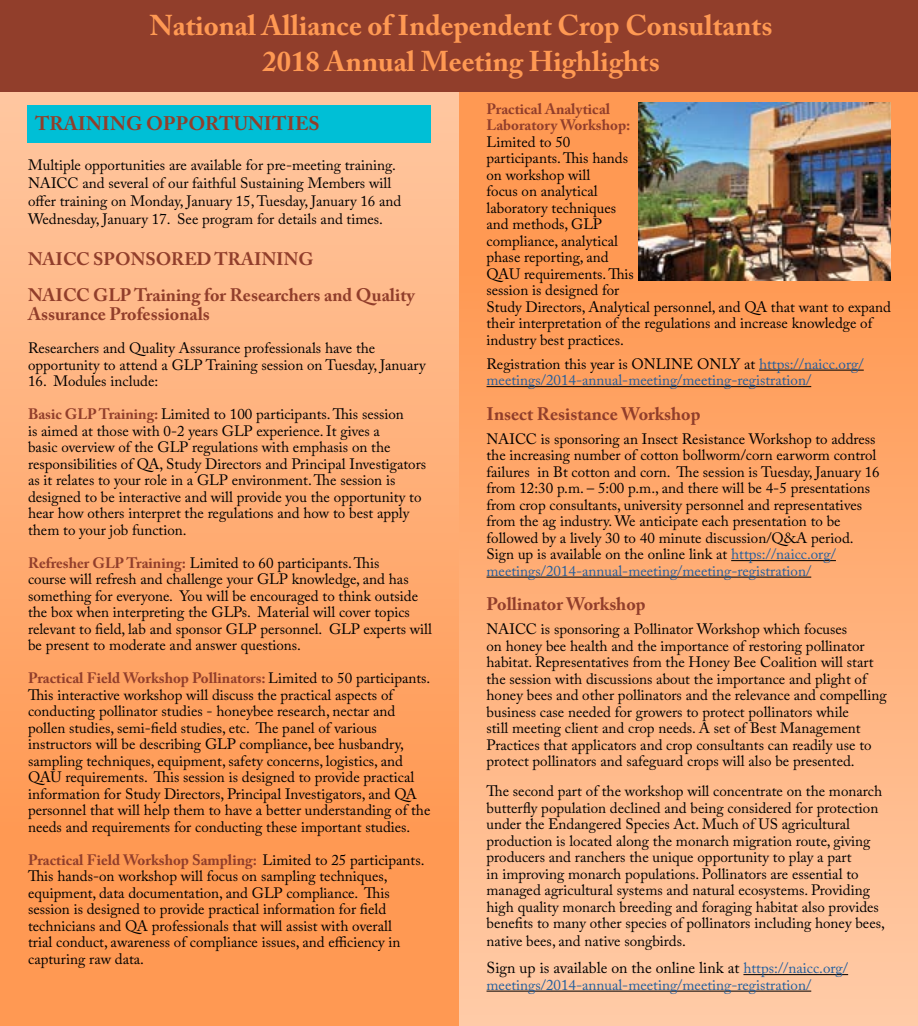
<style>
.page{position:relative;width:918px;height:1026px;background:#fff}
.page>*{position:absolute;margin:0;border:0;box-sizing:border-box;transform-origin:0 0}
.t1{font:700 28.5px/36px "Adobe Caslon Pro";color:#ff9953;text-align:center}
.t2{font:700 19.5px "Adobe Caslon Pro";color:#913e2b}
.t3{font:700 18px/36px "Adobe Caslon Pro";color:#913e2b}
.t4{font:15.75px "Adobe Caslon Pro";color:#000}
.t5{font:15px/16.5px "Adobe Caslon Pro";color:#000}
.t6{font:15px/16.5px "Adobe Caslon Pro";color:#215e9e}
.t7{font:700 15px/16.5px "Adobe Caslon Pro";color:#913e2b}
.s1{font-weight:700;color:#913e2b}
.s2{color:#000}
.s3{color:#215e9e}
.s4{font-size:15px;color:#215e9e}
</style>
<div class="page">
<div style="left:0;top:0;width:460px;height:1026px;background:linear-gradient(to bottom,#ffcaa6,#ff9146)"></div>
<div style="left:459px;top:0;width:459px;height:1026px;background:linear-gradient(to bottom,#fe8c3d,#ffc9a4)"></div>
<div style="left:27px;top:105px;width:404px;height:38px;background:#00bfd6"></div>
<div style="left:0;top:0;width:918px;height:92px;background:#913e2b"></div>
<img style="left:638px;top:103px;width:253px;height:178px">
<hr style="left:759px;top:370px;width:105px;height:1px;background:#000">
<hr style="left:487px;top:386px;width:324px;height:1px;background:#000">
<hr style="left:731px;top:560px;width:105px;height:1px;background:#000">
<hr style="left:487px;top:577px;width:324px;height:1px;background:#000">
<hr style="left:743px;top:974px;width:105px;height:1px;background:#000">
<hr style="left:487px;top:991px;width:324px;height:1px;background:#000">
<h1 class="t1" style="left:150px;top:7px;width:624px">National Alliance of Independent Crop Consultants<br>2018 Annual Meeting Highlights</h1>
<h2 class="t2" style="left:35px;top:112px;width:286px">TRAINING OPPORTUNITIES</h2>
<p class="t5" style="left:28px;top:156px;width:375px;line-height:18px">Multiple opportunities are available for pre-meeting training.<br>NAICC and several of our faithful Sustaining Members will offer training on Monday, January 15, Tuesday, January 16 and Wednesday, January 17. See program for details and times.</p>
<p class="t3" style="left:28px;top:241px;width:388px">NAICC SPONSORED TRAINING<br>NAICC GLP Training for Researchers and Quality</p>
<p class="t3" style="left:28px;top:296px;width:183px">Assurance Professionals</p>
<p class="t5" style="left:28px;top:340px;width:399px">Researchers and Quality Assurance professionals have the opportunity to attend a GLP Training session on Tuesday, January</p>
<p class="t5" style="left:28px;top:373px;width:132px">16. Modules include:</p>
<p class="t5" style="left:28px;top:406px;width:400px"><span class="s1">Basic GLP Training:</span> Limited to 100 participants. This session<br>is aimed at those with 0-2 years GLP experience. It gives a<br>basic overview of the GLP regulations with emphasis on the responsibilities of QA, Study Directors and Principal Investigators as it relates to your role in a GLP environment. The session is designed to be interactive and will provide you the opportunity to hear how others interpret the regulations and how to best apply them to your job function.</p>
<p class="t5" style="left:28px;top:554px;width:405px"><span class="s1">Refresher GLP Training:</span> Limited to 60 participants. This<br>course will refresh and challenge your GLP knowledge, and has something for everyone. You will be encouraged to think outside the box when interpreting the GLPs. Material will cover topics relevant to field, lab and sponsor GLP personnel. GLP experts will be present to moderate and answer questions.</p>
<p class="t5" style="left:28px;top:670px;width:404px"><span class="s1">Practical Field Workshop Pollinators:</span> Limited to 50 participants.<br>This interactive workshop will discuss the practical aspects of conducting pollinator studies - honeybee research, nectar and pollen studies, semi-field studies, etc. The panel of various instructors will be describing GLP compliance, bee husbandry, sampling techniques, equipment, safety concerns, logistics, and QAU requirements. This session is designed to provide practical information for Study Directors, Principal Investigators, and QA personnel that will help them to have a better understanding of the needs and requirements for conducting these important studies.</p>
<p class="t5" style="left:28px;top:851px;width:398px"><span class="s1">Practical Field Workshop Sampling:</span> Limited to 25 participants.<br>This hands-on workshop will focus on sampling techniques, equipment, data documentation, and GLP compliance. This session is designed to provide practical information for field technicians and QA professionals that will assist with overall<br>trial conduct, awareness of compliance issues, and efficiency in capturing raw data.</p>
<p class="t7" style="left:487px;top:100px;width:145px">Practical Analytical<br>Laboratory Workshop:</p>
<p class="t5" style="left:487px;top:133px;width:406px">Limited to 50<br>participants. This hands<br>on workshop will<br>focus on analytical<br>laboratory techniques<br>and methods, GLP<br>compliance, analytical<br>phase reporting, and<br>QAU requirements. This<br>session is designed for<br>Study Directors, Analytical personnel, and QA that want to expand their interpretation of the regulations and increase knowledge of industry best practices.</p>
<p class="t6" style="left:487px;top:355px;width:379px"><span class="s2">Registration this year is ONLINE ONLY at</span> https://naicc.org/ meetings/2014-annual-meeting/meeting-registration/</p>
<p class="t3" style="left:487px;top:395px;width:215px">Insect Resistance Workshop</p>
<p class="t5" style="left:487px;top:430px;width:395px">NAICC is sponsoring an Insect Resistance Workshop to address the increasing number of cotton bollworm/corn earworm control failures in Bt cotton and corn. The session is Tuesday, January 16 from 12:30 p.m. – 5:00 p.m., and there will be 4-5 presentations from crop consultants, university personnel and representatives from the ag industry. We anticipate each presentation to be followed by a lively 30 to 40 minute discussion/Q&amp;A period.<br>Sign up is available on the online link at <span class="s3">https://naicc.org/ meetings/2014-annual-meeting/meeting-registration/</span></p>
<p class="t3" style="left:487px;top:586px;width:161px">Pollinator Workshop</p>
<p class="t5" style="left:487px;top:621px;width:402px">NAICC is sponsoring a Pollinator Workshop which focuses<br>on honey bee health and the importance of restoring pollinator habitat. Representatives from the Honey Bee Coalition will start the session with discussions about the importance and plight of honey bees and other pollinators and the relevance and compelling business case needed for growers to protect pollinators while<br>still meeting client and crop needs. A set of Best Management Practices that applicators and crop consultants can readily use to protect pollinators and safeguard crops will also be presented.</p>
<p class="t5" style="left:487px;top:783px;width:400px">The second part of the workshop will concentrate on the monarch butterfly population declined and being considered for protection under the Endangered Species Act. Much of US agricultural production is located along the monarch migration route, giving producers and ranchers the unique opportunity to play a part<br>in improving monarch populations. Pollinators are essential to managed agricultural systems and natural ecosystems. Providing high quality monarch breeding and foraging habitat also provides benefits to many other species of pollinators including honey bees,</p>
<p class="t5" style="left:487px;top:933px;width:201px">native bees, and native songbirds.</p>
<p class="t4" style="left:487px;top:958px;width:363px">Sign up is available on the online link at <span class="s4">https://naicc.org/</span></p>
<p class="t6" style="left:487px;top:976px;width:326px">meetings/2014-annual-meeting/meeting-registration/</p>
</div>
